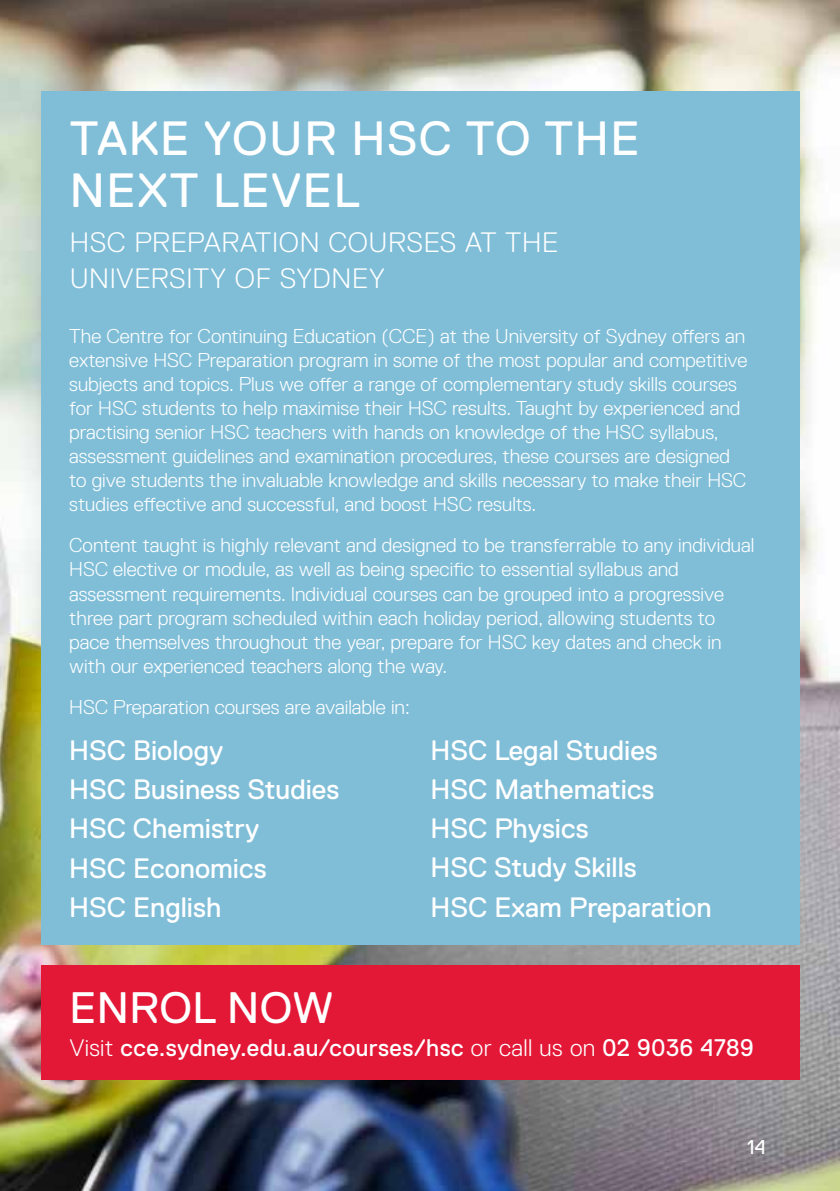
<style>
.page{position:relative;width:840px;height:1191px;background:#fff}
.page>*{position:absolute;margin:0;border:0;box-sizing:border-box;transform-origin:0 0}
.t1{font:48px "Replica Std";letter-spacing:.03em;color:#fff}
.t2{font:44px "Replica Std";letter-spacing:.01em;color:#fff}
.t3{font:28px/39.2px "Replica Std";color:#fff}
.t4{font:300 28px "Replica Std";letter-spacing:.02em;color:#fff}
.t5{font:24px "Replica Std";letter-spacing:.015em;color:#fff}
.t6{font:300 20px/24px "Replica Std";color:#fff}
.t7{font:20px "Replica Std";color:#fff}
.s1{font-weight:300}
</style>
<div class="page">
<img style="left:0;top:0;width:839px;height:1191px">
<div style="left:41px;top:91px;width:757px;height:853px;background:#80bed8"></div>
<div style="left:41px;top:965px;width:757px;height:115px;background:#e31837"></div>
<h1 class="t1" style="left:70px;top:112px;width:197px">TAKE YOUR</h1>
<h1 class="t1" style="left:351px;top:112px;width:225px">HSC TO THE</h1>
<h1 class="t1" style="left:70px;top:164px;width:260px">NEXTLEVEL</h1>
<h3 class="t4" style="left:70px;top:227px;width:100px">HSC Preparation</h3>
<h3 class="t4" style="left:328px;top:227px;width:39px">Courses</h3>
<h3 class="t4" style="left:465px;top:227px;width:59px">at the</h3>
<h3 class="t4" style="left:70px;top:263px;width:81px">University</h3>
<h3 class="t4" style="left:235px;top:263px;width:80px">of Sydney</h3>
<p class="t6" style="left:69px;top:324px;width:679px">The Centre for Continuing Education (CCE) at the University of Sydney offers an extensive HSC Preparation program in some of the most popular and competitive subjects and topics. Plus we offer a range of complementary study skills courses for HSC students to help maximise their HSC results. Taught by experienced and practising senior HSC teachers with hands on knowledge of the HSC syllabus, assessment guidelines and examination procedures, these courses are designed to give students the invaluable knowledge and skills necessary to make their HSC studies effective and successful, and boost HSC results.</p>
<p class="t6" style="left:69px;top:533px;width:686px">Content taught is highly relevant and designed to be transferrable to any individual HSC elective or module, as well as being specific to essential syllabus and assessment requirements. Individual courses can be grouped into a progressive three part program scheduled within each holiday period, allowing students to pace themselves throughout the year, prepare for HSC key dates and check in with our experienced teachers along the way.</p>
<p class="t6" style="left:69px;top:694px;width:342px">HSC Preparation courses are available in:</p>
<h3 class="t3" style="left:69px;top:730px;width:271px">HSC Biology<br>H SC Business Studies<br>HSC Chemistry<br>H SC Economics<br>HSC English</h3>
<h3 class="t3" style="left:430px;top:730px;width:282px">H SC Legal Studies<br>H SC Mathematics<br>H SC Physics<br>HSC Study Skills<br>H SC Exam Preparation</h3>
<h2 class="t2" style="left:69px;top:983px;width:265px">enrol NOW</h2>
<p class="t5" style="left:69px;top:1034px;width:685px"><span class="s1">Visit</span> cce.sydney.edu.au/courses/hsc <span class="s1">or call us on</span> 02 9036 4789</p>
<p class="t7" style="left:746px;top:1135px;width:20px">14</p>
</div>
